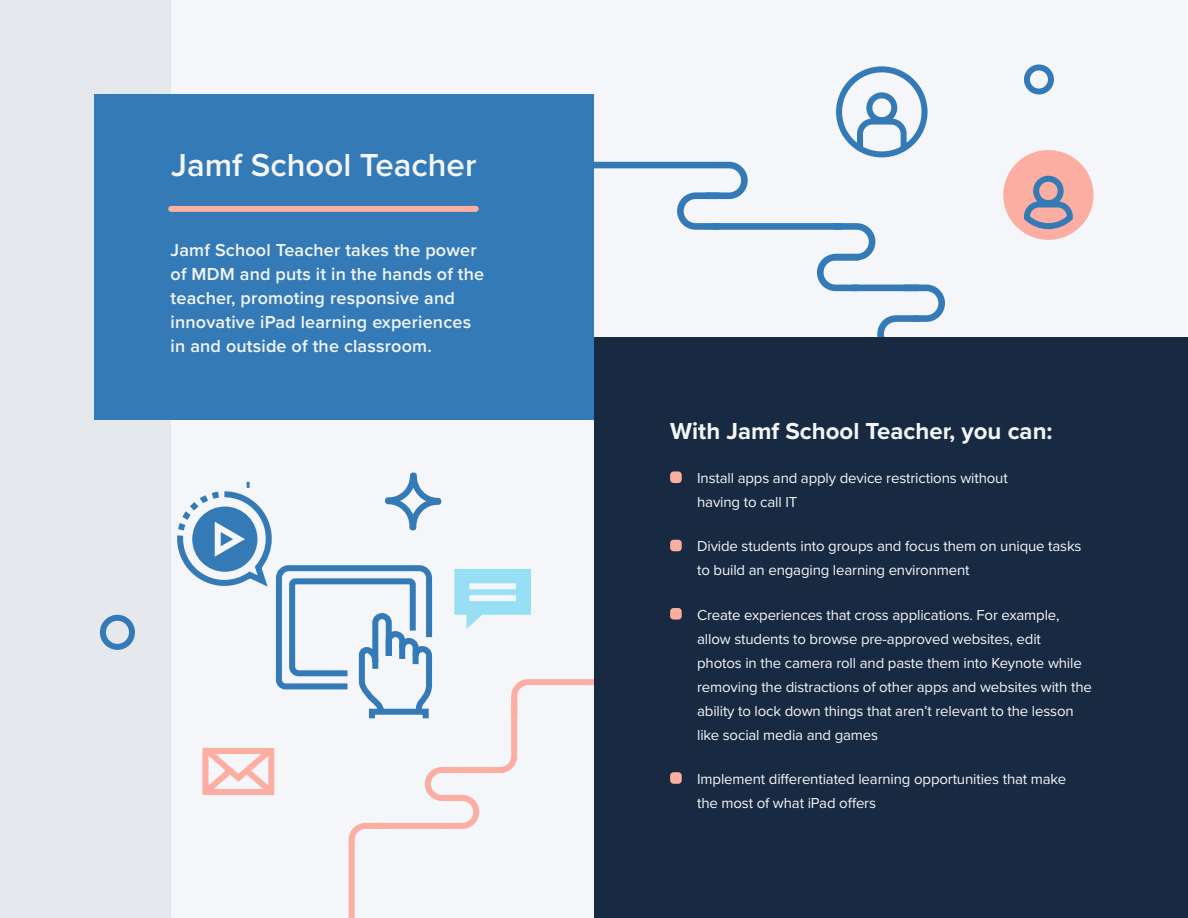
<style>
.page{position:relative;width:1188px;height:918px;background:#f4f6f9}
.page>*{position:absolute;margin:0;border:0;box-sizing:border-box;transform-origin:0 0}
.t1{font:600 33px "Proxima Nova";color:#f4f6f9}
.t2{font:700 24px "Proxima Nova";color:#f4f6f9}
.t3{font:600 18px/24px "Proxima Nova";letter-spacing:.01em;color:#f4f6f9}
.t4{font:15px/24px "Proxima Nova";letter-spacing:-.01em;color:#f4f6f9}
</style>
<div class="page">
<div style="left:0;top:0;width:170px;height:918px;background:#e5e8ec"></div>
<div style="left:100px;top:615px;width:35px;height:35px;border:6px solid #337ab7;border-radius:50%"></div>
<div style="left:713px;top:223px;width:128px;height:7px;background:#337ab7"></div>
<svg style="left:594px;top:161px;width:157px;height:69px"></svg>
<svg style="left:814px;top:223px;width:134px;height:115px"></svg>
<div style="left:94px;top:94px;width:500px;height:326px;background:#337ab7"></div>
<div style="left:594px;top:338px;width:594px;height:580px;background:#172a42"></div>
<div style="left:171px;top:206px;width:305px;height:6px;background:#fbaea1"></div>
<div style="left:670px;top:471px;width:12px;height:12px;background:#fbaea1;border-radius:4px"></div>
<div style="left:670px;top:540px;width:12px;height:11px;background:#fbaea1;border-radius:4px"></div>
<div style="left:670px;top:608px;width:12px;height:12px;background:#fbaea1;border-radius:4px"></div>
<div style="left:670px;top:772px;width:12px;height:12px;background:#fbaea1;border-radius:4px"></div>
<svg style="left:836px;top:66px;width:92px;height:92px"></svg>
<div style="left:1003px;top:150px;width:91px;height:90px;background:#fbaea1;border-radius:50%"></div>
<svg style="left:1021px;top:175px;width:55px;height:57px"></svg>
<div style="left:1024px;top:64px;width:30px;height:30px;border:6px solid #337ab7;border-radius:50%"></div>
<svg style="left:177px;top:479px;width:417px;height:439px"></svg>
<p class="t1" style="left:171px;top:141px;width:307px">Jamf School Teacher</p>
<p class="t3" style="left:171px;top:238px;width:315px">Jamf School Teacher takes the power of MDM and puts it in the hands of the teacher, promoting responsive and innovative iPad learning experiences in and outside of the classroom.</p>
<p class="t2" style="left:670px;top:413px;width:384px">With Jamf School Teacher, you can:</p>
<p class="t4" style="left:697px;top:465px;width:312px">Install apps and apply device restrictions without having to call IT</p>
<p class="t4" style="left:697px;top:534px;width:386px">Divide students into groups and focus them on unique tasks to build an engaging learning environment</p>
<p class="t4" style="left:697px;top:602px;width:396px">Create experiences that cross applications. For example, allow students to browse pre-approved websites, edit<br>photos in the camera roll and paste them into Keynote while removing the distractions of other apps and websites with the ability to lock down things that aren’t relevant to the lesson like social media and games</p>
<p class="t4" style="left:697px;top:766px;width:371px">Implement differentiated learning opportunities that make the most of what iPad offers</p>
</div>
